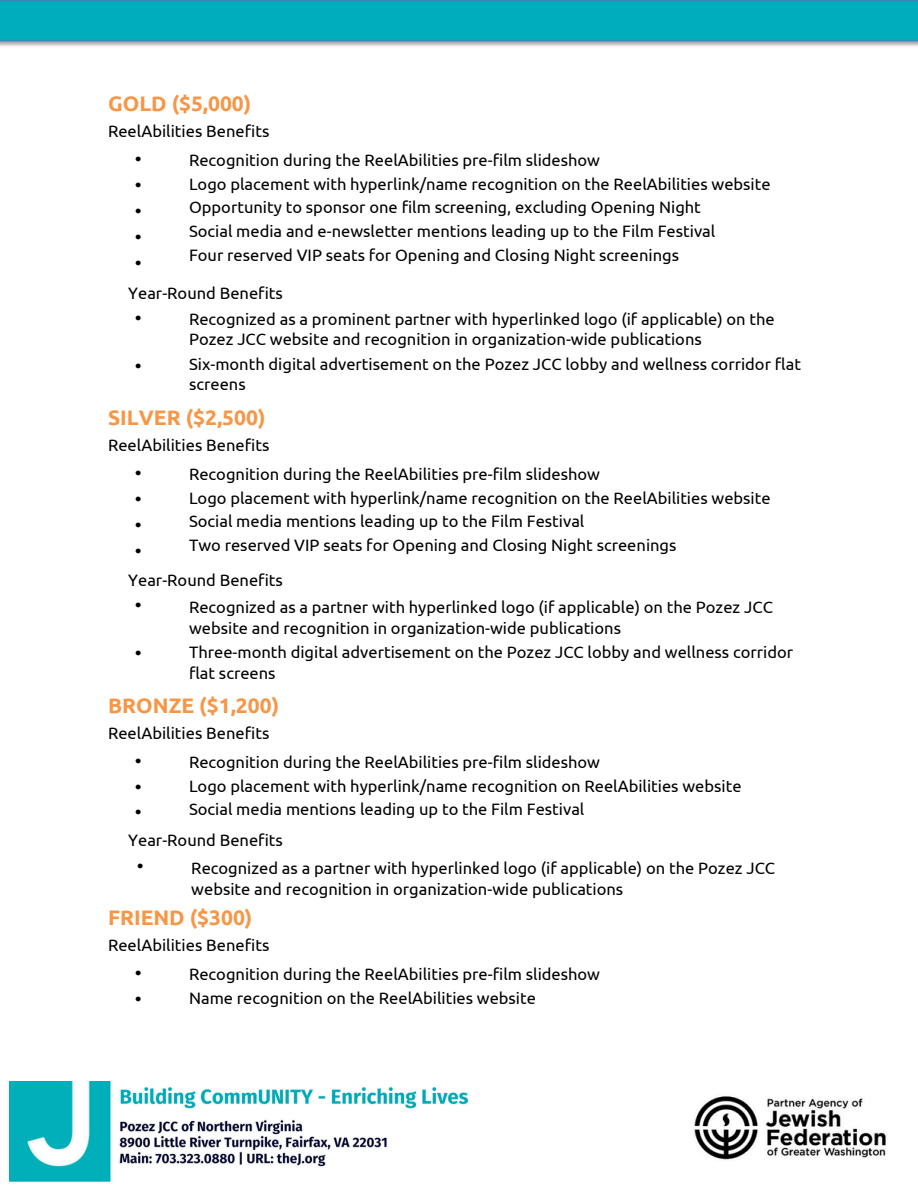
<style>
.page{position:relative;width:918px;height:1188px;background:#fff}
.page>*{position:absolute;margin:0;border:0;box-sizing:border-box;transform-origin:0 0}
.t1{font:700 21px "Ubuntu";color:#f79646}
.t2{font:18px/25.8px "Arimo";color:#000;text-align:justify}
.t3{font:16.5px/23.7px "Ubuntu";color:#000}
</style>
<div class="page">
<svg style="left:0;top:0;width:918px;height:41px;background:#03aabb"></svg>
<img style="left:9px;top:1081px;width:459px;height:100px">
<img style="left:694px;top:1096px;width:192px;height:64px">
<p class="t1" style="left:108px;top:92px;width:145px">GOLD ($5,000)</p>
<p class="t3" style="left:108px;top:119px;width:163px">ReelAbilities Benefits</p>
<h1 class="t2" style="left:135px;top:146px;width:8px">• • • • •</h1>
<h1 class="t3" style="left:189px;top:148px;width:583px">Recognition during the ReelAbilities pre-film slideshow<br>Logo placement with hyperlink/name recognition on the ReelAbilities website Opportunity to sponsor one film screening, excluding Opening Night<br>Social media and e-newsletter mentions leading up to the Film Festival<br>Four reserved VIP seats for Opening and Closing Night screenings</h1>
<p class="t3" style="left:128px;top:281px;width:156px">Year-Round Benefits</p>
<h1 class="t2" style="left:135px;top:304px;width:8px">•</h1>
<h1 class="t3" style="left:189px;top:308px;width:587px;line-height:20.2px">Recognized as a prominent partner with hyperlinked logo (if applicable) on the<br>Pozez JCC website and recognition in organization-wide publications</h1>
<h1 class="t3" style="left:189px;top:353px;width:613px;line-height:20.2px">Six-month digital advertisement on the Pozez JCC lobby and wellness corridor flat screens</h1>
<p class="t2" style="left:135px;top:353px;width:8px">•</p>
<p class="t1" style="left:108px;top:405px;width:159px">SILVER ($2,500)</p>
<p class="t3" style="left:108px;top:433px;width:163px">ReelAbilities Benefits</p>
<h1 class="t2" style="left:135px;top:460px;width:8px">• • • •</h1>
<p class="t3" style="left:189px;top:462px;width:583px">Recognition during the ReelAbilities pre-film slideshow<br>Logo placement with hyperlink/name recognition on the ReelAbilities website Social media mentions leading up to the Film Festival<br>Two reserved VIP seats for Opening and Closing Night screenings</p>
<p class="t3" style="left:128px;top:568px;width:156px">Year-Round Benefits</p>
<h1 class="t2" style="left:135px;top:592px;width:8px">•</h1>
<h1 class="t3" style="left:189px;top:596px;width:585px;line-height:21.3px">Recognized as a partner with hyperlinked logo (if applicable) on the Pozez JCC website and recognition in organization-wide publications</h1>
<h1 class="t3" style="left:189px;top:641px;width:606px;line-height:21.3px">Three-month digital advertisement on the Pozez JCC lobby and wellness corridor flat screens</h1>
<p class="t2" style="left:135px;top:640px;width:8px">•</p>
<h1 class="t1" style="left:108px;top:693px;width:173px">BRONZE ($1,200)</h1>
<h1 class="t3" style="left:108px;top:721px;width:163px">ReelAbilities Benefits</h1>
<p class="t2" style="left:135px;top:748px;width:8px">• • •</p>
<h1 class="t3" style="left:189px;top:750px;width:554px">Recognition during the ReelAbilities pre-film slideshow<br>Logo placement with hyperlink/name recognition on ReelAbilities website<br>Social media mentions leading up to the Film Festival</h1>
<h1 class="t3" style="left:128px;top:828px;width:156px">Year-Round Benefits</h1>
<p class="t2" style="left:137px;top:853px;width:8px">•</p>
<h1 class="t3" style="left:191px;top:857px;width:585px;line-height:21.3px">Recognized as a partner with hyperlinked logo (if applicable) on the Pozez JCC website and recognition in organization-wide publications</h1>
<h1 class="t1" style="left:108px;top:906px;width:146px">FRIEND ($300)</h1>
<h1 class="t3" style="left:108px;top:933px;width:163px">ReelAbilities Benefits</h1>
<h1 class="t2" style="left:135px;top:960px;width:8px">• •</h1>
<p class="t3" style="left:189px;top:962px;width:413px">Recognition during the ReelAbilities pre-film slideshow<br>Name recognition on the ReelAbilities website</p>
</div>
